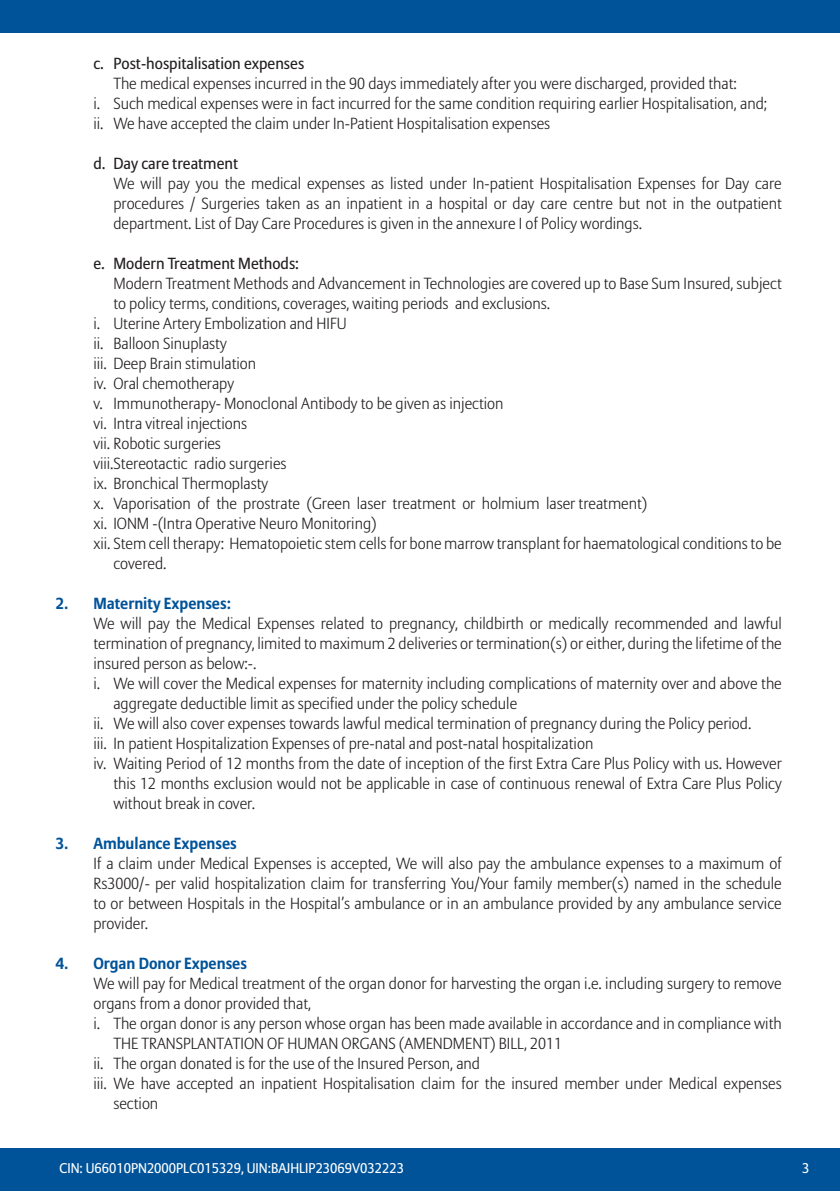
<style>
.page{position:relative;width:840px;height:1191px;background:#fff}
.page>*{position:absolute;margin:0;border:0;box-sizing:border-box;transform-origin:0 0}
.t1{font:300 16px/20px "Allianz Sans";color:#231f20}
.t2{font:16px "Allianz Sans";color:#231f20}
.t3{font:700 16px "Allianz Sans";color:#015399}
.t4{font:14px "Allianz Sans";color:#fff}
</style>
<div class="page">
<div style="left:0;top:0;width:839px;height:33px;background:#015399"></div>
<div style="left:0;top:1148px;width:839px;height:43px;background:#015399"></div>
<p class="t2" style="left:93px;top:54px;width:212px">c. Post-hospitalisation expenses</p>
<p class="t1" style="left:113px;top:73px;width:624px">The medical expenses incurred in the 90 days immediately after you were discharged, provided that:</p>
<p class="t1" style="left:93px;top:93px;width:674px">i. Such medical expenses were in fact incurred for the same condition requiring earlier Hospitalisation, and;</p>
<p class="t1" style="left:93px;top:113px;width:458px">ii. We have accepted the claim under In-Patient Hospitalisation expenses</p>
<p class="t2" style="left:93px;top:154px;width:146px">d. Day care treatment</p>
<p class="t1" style="left:113px;top:173px;width:669px;text-align:justify">We will pay you the medical expenses as listed under In-patient Hospitalisation Expenses for Day care procedures / Surgeries taken as an inpatient in a hospital or day care centre but not in the outpatient department. List of Day Care Procedures is given in the annexure I of Policy wordings.</p>
<p class="t2" style="left:93px;top:254px;width:207px">e. Modern Treatment Methods:</p>
<p class="t1" style="left:113px;top:273px;width:669px">Modern Treatment Methods and Advancement in Technologies are covered up to Base Sum Insured, subject to policy terms, conditions, coverages, waiting periods and exclusions.</p>
<p class="t1" style="left:93px;top:313px;width:255px">i. Uterine Artery Embolization and HIFU</p>
<p class="t1" style="left:93px;top:333px;width:135px">ii. Balloon Sinuplasty</p>
<p class="t1" style="left:93px;top:353px;width:164px">iii. Deep Brain stimulation</p>
<p class="t1" style="left:93px;top:373px;width:142px">iv. Oral chemotherapy</p>
<p class="t1" style="left:93px;top:393px;width:411px">v. Immunotherapy- Monoclonal Antibody to be given as injection</p>
<p class="t1" style="left:93px;top:413px;width:155px">vi. Intra vitreal injections</p>
<p class="t1" style="left:93px;top:433px;width:129px">vii. Robotic surgeries</p>
<p class="t1" style="left:93px;top:453px;width:194px">viii.Stereotactic radio surgeries</p>
<p class="t1" style="left:93px;top:473px;width:176px">ix. Bronchical Thermoplasty</p>
<p class="t1" style="left:93px;top:493px;width:555px">x. Vaporisation of the prostrate (Green laser treatment or holmium laser treatment)</p>
<p class="t1" style="left:93px;top:513px;width:285px">xi. IONM -(Intra Operative Neuro Monitoring)</p>
<p class="t1" style="left:113px;top:533px;width:669px;text-indent:-20px">xii. Stem cell therapy: Hematopoietic stem cells for bone marrow transplant for haematological conditions to be covered.</p>
<p class="t3" style="left:55px;top:593px;width:177px">2. Maternity Expenses:</p>
<p class="t1" style="left:93px;top:613px;width:689px;text-align:justify">We will pay the Medical Expenses related to pregnancy, childbirth or medically recommended and lawful termination of pregnancy, limited to maximum 2 deliveries or termination(s) or either, during the lifetime of the insured person as below:-.</p>
<p class="t1" style="left:113px;top:673px;width:669px;text-indent:-20px">i. We will cover the Medical expenses for maternity including complications of maternity over and above the aggregate deductible limit as specified under the policy schedule</p>
<p class="t1" style="left:93px;top:713px;width:659px">ii. We will also cover expenses towards lawful medical termination of pregnancy during the Policy period.</p>
<p class="t1" style="left:93px;top:733px;width:501px">iii. In patient Hospitalization Expenses of pre-natal and post-natal hospitalization</p>
<p class="t1" style="left:113px;top:753px;width:669px;text-align:justify;text-indent:-20px">iv. Waiting Period of 12 months from the date of inception of the first Extra Care Plus Policy with us. However this 12 months exclusion would not be applicable in case of continuous renewal of Extra Care Plus Policy without break in cover.</p>
<p class="t3" style="left:55px;top:833px;width:183px">3. Ambulance Expenses</p>
<p class="t1" style="left:93px;top:853px;width:689px;text-align:justify">If a claim under Medical Expenses is accepted, We will also pay the ambulance expenses to a maximum of Rs3000/- per valid hospitalization claim for transferring You/Your family member(s) named in the schedule to or between Hospitals in the Hospital’s ambulance or in an ambulance provided by any ambulance service provider.</p>
<p class="t3" style="left:55px;top:953px;width:193px">4. Organ Donor Expenses</p>
<p class="t1" style="left:93px;top:973px;width:689px">We will pay for Medical treatment of the organ donor for harvesting the organ i.e. including surgery to remove organs from a donor provided that,</p>
<p class="t1" style="left:113px;top:1013px;width:669px;text-indent:-20px">i. The organ donor is any person whose organ has been made available in accordance and in compliance with<br>THE TRANSPLANTATION OF HUMAN ORGANS (AMENDMENT) BILL, 2011</p>
<p class="t1" style="left:93px;top:1053px;width:388px">ii. The organ donated is for the use of the Insured Person, and</p>
<p class="t1" style="left:113px;top:1073px;width:669px;text-indent:-20px">iii. We have accepted an inpatient Hospitalisation claim for the insured member under Medical expenses section</p>
<p class="t4" style="left:59px;top:1159px;width:346px">CIN: U66010PN2000PLC015329, UIN:BAJHLIP23069V032223</p>
<p class="t4" style="left:801px;top:1159px;width:9px">3</p>
</div>
